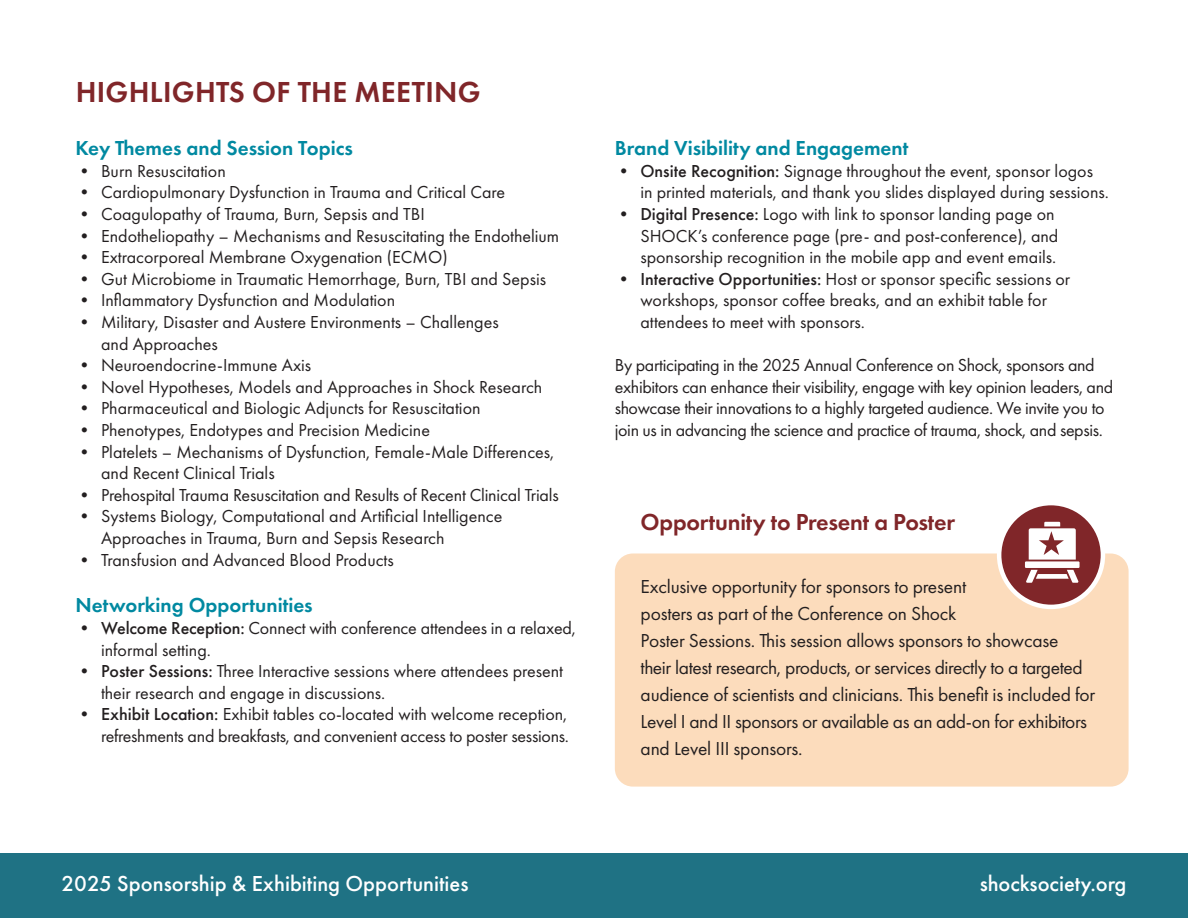
<style>
.page{position:relative;width:1188px;height:918px;background:#fff}
.page>*{position:absolute;margin:0;border:0;box-sizing:border-box;transform-origin:0 0}
.t1{font:600 30px "Futura PT";letter-spacing:.01em;color:#802629}
.t2{font:600 24px "Futura PT";letter-spacing:-.01em;color:#802629}
.t3{font:500 22.5px "Futura PT";color:#fff}
.t4{font:600 21px "Futura PT";color:#0189a1}
.t5{font:19.5px/27px "Futura PT";letter-spacing:-.01em;color:#231f20}
.t6{font:18px/21.6px "Futura PT";color:#231f20}
.t7{font:18px/21.6px "Futura PT";letter-spacing:-.02em;color:#231f20}
.s1{font-weight:500}
</style>
<div class="page">
<div style="left:615px;top:554px;width:514px;height:233px;background:#fcdcbc;border-radius:18px"></div>
<div style="left:999px;top:503px;width:104px;height:104px;background:#802629;border-radius:50%"></div>
<div style="left:997px;top:501px;width:108px;height:108px;border:4px solid #fff;border-radius:50%"></div>
<div style="left:1025px;top:561px;width:55px;height:7px;background:#fff"></div>
<svg style="left:1026px;top:570px;width:53px;height:13px"></svg>
<svg style="left:1029px;top:522px;width:47px;height:38px"></svg>
<div style="left:0;top:853px;width:1188px;height:65px;background:#1f7284"></div>
<p class="t1" style="left:76px;top:73px;width:407px">HIGHLIGHTS OF THE MEETING</p>
<p class="t4" style="left:76px;top:135px;width:279px">Key Themes and Session Topics</p>
<p class="t6" style="left:76px;top:160px;width:152px">• Burn Resuscitation</p>
<p class="t6" style="left:76px;top:182px;width:431px">• Cardiopulmonary Dysfunction in Trauma and Critical Care</p>
<p class="t6" style="left:76px;top:203px;width:351px">• Coagulopathy of Trauma, Burn, Sepsis and TBI</p>
<p class="t6" style="left:76px;top:225px;width:485px">• Endotheliopathy – Mechanisms and Resuscitating the Endothelium</p>
<p class="t6" style="left:76px;top:246px;width:374px">• Extracorporeal Membrane Oxygenation (ECMO)</p>
<p class="t6" style="left:76px;top:268px;width:472px">• Gut Microbiome in Traumatic Hemorrhage, Burn, TBI and Sepsis</p>
<p class="t6" style="left:76px;top:290px;width:321px">• Inflammatory Dysfunction and Modulation</p>
<p class="t6" style="left:101px;top:311px;width:399px;text-indent:-26px">• Military, Disaster and Austere Environments – Challenges and Approaches</p>
<p class="t6" style="left:76px;top:354px;width:237px">• Neuroendocrine-Immune Axis</p>
<p class="t6" style="left:76px;top:376px;width:468px">• Novel Hypotheses, Models and Approaches in Shock Research</p>
<p class="t6" style="left:76px;top:398px;width:406px">• Pharmaceutical and Biologic Adjuncts for Resuscitation</p>
<p class="t6" style="left:76px;top:419px;width:356px">• Phenotypes, Endotypes and Precision Medicine</p>
<p class="t6" style="left:101px;top:441px;width:455px;text-indent:-26px">• Platelets – Mechanisms of Dysfunction, Female-Male Differences, and Recent Clinical Trials</p>
<p class="t6" style="left:76px;top:484px;width:485px">• Prehospital Trauma Resuscitation and Results of Recent Clinical Trials</p>
<p class="t6" style="left:101px;top:506px;width:403px;text-indent:-26px">• Systems Biology, Computational and Artificial Intelligence<br>Approaches in Trauma, Burn and Sepsis Research</p>
<p class="t6" style="left:76px;top:549px;width:320px">• Transfusion and Advanced Blood Products</p>
<p class="t4" style="left:76px;top:592px;width:239px">Networking Opportunities</p>
<p class="t6" style="left:76px;top:617px;width:502px">• <span class="s1">Welcome Reception:</span> Connect with conference attendees in a relaxed,</p>
<p class="t6" style="left:101px;top:639px;width:111px">informal setting.</p>
<p class="t6" style="left:76px;top:660px;width:489px">• <span class="s1">Poster Sessions:</span> Three Interactive sessions where attendees present</p>
<p class="t6" style="left:101px;top:682px;width:286px">their research and engage in discussions.</p>
<p class="t6" style="left:76px;top:704px;width:493px">• <span class="s1">Exhibit Location:</span> Exhibit tables co-located with welcome reception,</p>
<p class="t6" style="left:101px;top:725px;width:469px">refreshments and breakfasts, and convenient access to poster sessions.</p>
<p class="t4" style="left:615px;top:135px;width:295px">Brand Visibility and Engagement</p>
<p class="t6" style="left:640px;top:160px;width:470px;text-indent:-26px">• <span class="s1">Onsite Recognition:</span> Signage throughout the event, sponsor logos in printed materials, and thank you slides displayed during sessions.</p>
<p class="t6" style="left:640px;top:203px;width:420px;text-indent:-26px">• <span class="s1">Digital Presence:</span> Logo with link to sponsor landing page on<br>SHOCK’s conference page (pre- and post-conference), and sponsorship recognition in the mobile app and event emails.</p>
<p class="t6" style="left:640px;top:268px;width:431px;text-indent:-26px">• <span class="s1">Interactive Opportunities:</span> Host or sponsor specific sessions or workshops, sponsor coffee breaks, and an exhibit table for attendees to meet with sponsors.</p>
<p class="t7" style="left:615px;top:354px;width:500px">By participating in the 2025 Annual Conference on Shock, sponsors and exhibitors can enhance their visibility, engage with key opinion leaders, and showcase their innovations to a highly targeted audience. We invite you to join us in advancing the science and practice of trauma, shock, and sepsis.</p>
<p class="t2" style="left:641px;top:507px;width:316px">Opportunity to Present a Poster</p>
<p class="t5" style="left:641px;top:573px;width:456px">Exclusive opportunity for sponsors to present<br>posters as part of the Conference on Shock<br>Poster Sessions. This session allows sponsors to showcase<br>their latest research, products, or services directly to a targeted audience of scientists and clinicians. This benefit is included for Level I and II sponsors or available as an add-on for exhibitors and Level III sponsors.</p>
<p class="t3" style="left:61px;top:870px;width:409px">2025 Sponsorship &amp; Exhibiting Opportunities</p>
<p class="t3" style="left:980px;top:870px;width:148px">shocksociety.org</p>
</div>
